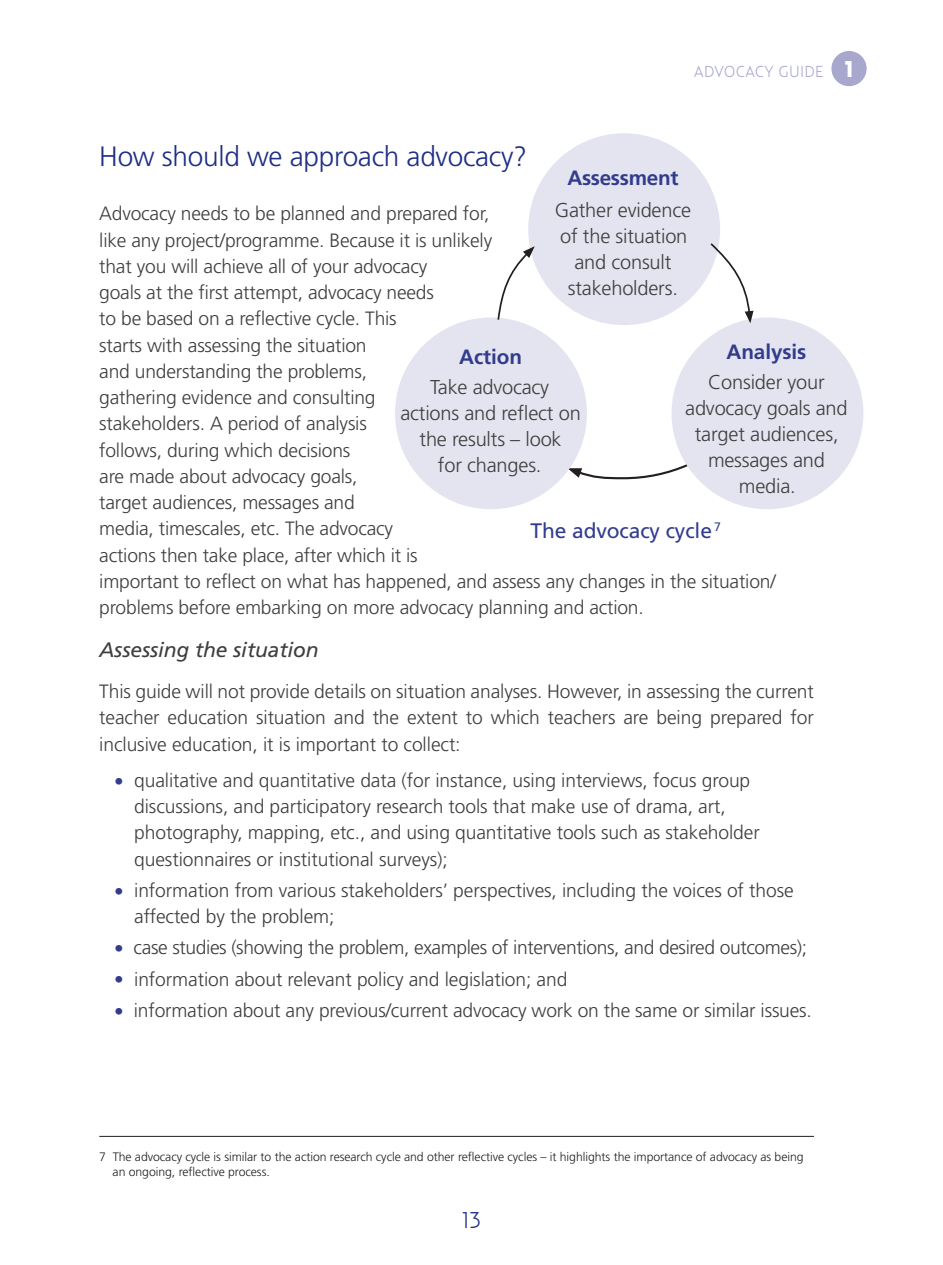
<style>
.page{position:relative;width:943px;height:1265px;background:#fff}
.page>*{position:absolute;margin:0;border:0;box-sizing:border-box;transform-origin:0 0}
.t1{font:300 28px "Frutiger";letter-spacing:-.01em;color:#202e84}
.t2{font:300 22.75px "Relay";color:#202e84}
.t3{font:italic 21px "Frutiger CE";letter-spacing:-.005em;color:#3e3e3f}
.t4{font:21px "Frutiger CE";letter-spacing:-.005em;color:#323c8c}
.t5{font:700 20.65px "Frutiger CE";letter-spacing:-.005em;color:#323c8c}
.t6{font:300 19.95px/26.1px "Frutiger";letter-spacing:-.01em;color:#3e3e3f;text-align:center}
.t7{font:300 19.25px/26.2px "Frutiger";letter-spacing:-.01em;color:#3e3e3f}
.t8{font:300 15.75px "Relay";letter-spacing:.01em;color:#a8a7ce}
.t9{font:300 12.25px/14.7px "Frutiger";letter-spacing:-.005em;color:#231f20}
.s1{font-weight:900;font-size:22.75px;color:#fff}
.s2{font-size:14px;color:#fff}
.s3{color:#323c8c}
</style>
<div class="page">
<div style="left:831px;top:51px;width:35px;height:35px;background:#a8a7ce;border-radius:50%"></div>
<hr style="left:99px;top:1136px;width:715px;height:1px;background:#231f20">
<svg style="left:569px;top:462px;width:118px;height:18px"></svg>
<div style="left:395px;top:317px;width:192px;height:192px;background:#e4e4f0;border-radius:50%"></div>
<div style="left:671px;top:317px;width:192px;height:192px;background:#e4e4f0;border-radius:50%"></div>
<div style="left:528px;top:133px;width:192px;height:192px;background:#e4e4f0;border-radius:50%"></div>
<svg style="left:496px;top:246px;width:38px;height:76px"></svg>
<svg style="left:710px;top:243px;width:43px;height:80px"></svg>
<p class="t8" style="left:694px;top:62px;width:161px">ADVOCACY GUIDE <span class="s1">1</span></p>
<h1 class="t1" style="left:99px;top:140px;width:429px">How should we approach advocacy?</h1>
<p class="t7" style="left:99px;top:201px;width:678px">Advocacy needs to be planned and prepared for,<br>like any project/programme. Because it is unlikely<br>that you will achieve all of your advocacy<br>goals at the first attempt, advocacy needs<br>to be based on a reflective cycle. This<br>starts with assessing the situation<br>and understanding the problems,<br>gathering evidence and consulting<br>stakeholders. A period of analysis<br>follows, during which decisions<br>are made about advocacy goals,<br>target audiences, messages and<br>media, timescales, etc. The advocacy<br>actions then take place, after which it is<br>important to reflect on what has happened, and assess any changes in the situation/ problems before embarking on more advocacy planning and action. <span class="s2">advocacy cycle7</span></p>
<p class="t3" style="left:99px;top:638px;width:221px">Assessing the situation</p>
<p class="t7" style="left:99px;top:678px;width:716px;text-align:justify">This guide will not provide details on situation analyses. However, in assessing the current teacher education situation and the extent to which teachers are being prepared for inclusive education, it is important to collect:</p>
<p class="t7" style="left:134px;top:767px;width:627px;text-indent:-20px"><span class="s3">•</span> qualitative and quantitative data (for instance, using interviews, focus group discussions, and participatory research tools that make use of drama, art, photography, mapping, etc., and using quantitative tools such as stakeholder questionnaires or institutional surveys);</p>
<p class="t7" style="left:134px;top:877px;width:661px;text-indent:-20px"><span class="s3">•</span> information from various stakeholders’ perspectives, including the voices of those affected by the problem;</p>
<p class="t7" style="left:114px;top:934px;width:694px"><span class="s3">•</span> case studies (showing the problem, examples of interventions, and desired outcomes);</p>
<p class="t7" style="left:114px;top:966px;width:455px"><span class="s3">•</span> information about relevant policy and legislation; and</p>
<p class="t7" style="left:114px;top:997px;width:699px"><span class="s3">•</span> information about any previous/current advocacy work on the same or similar issues.</p>
<p class="t5" style="left:567px;top:166px;width:113px">Assessment</p>
<p class="t6" style="left:554px;top:197px;width:138px">Gather evidence of the situation and consult stakeholders.</p>
<p class="t5" style="left:726px;top:339px;width:81px">Analysis</p>
<p class="t6" style="left:685px;top:369px;width:164px">Consider your advocacy goals and target audiences, messages and media.</p>
<p class="t5" style="left:459px;top:344px;width:64px">Action</p>
<p class="t6" style="left:400px;top:374px;width:182px">Take advocacy actions and reflect on the results – look<br>for changes.</p>
<p class="t4" style="left:530px;top:518px;width:192px">The advocacy cycle <sup>7</sup></p>
<p class="t9" style="left:113px;top:1149px;width:692px;text-indent:-13px">7 The advocacy cycle is similar to the action research cycle and other reflective cycles – it highlights the importance of advocacy as being an ongoing, reflective process.</p>
<p class="t2" style="left:462px;top:1207px;width:21px">13</p>
</div>
